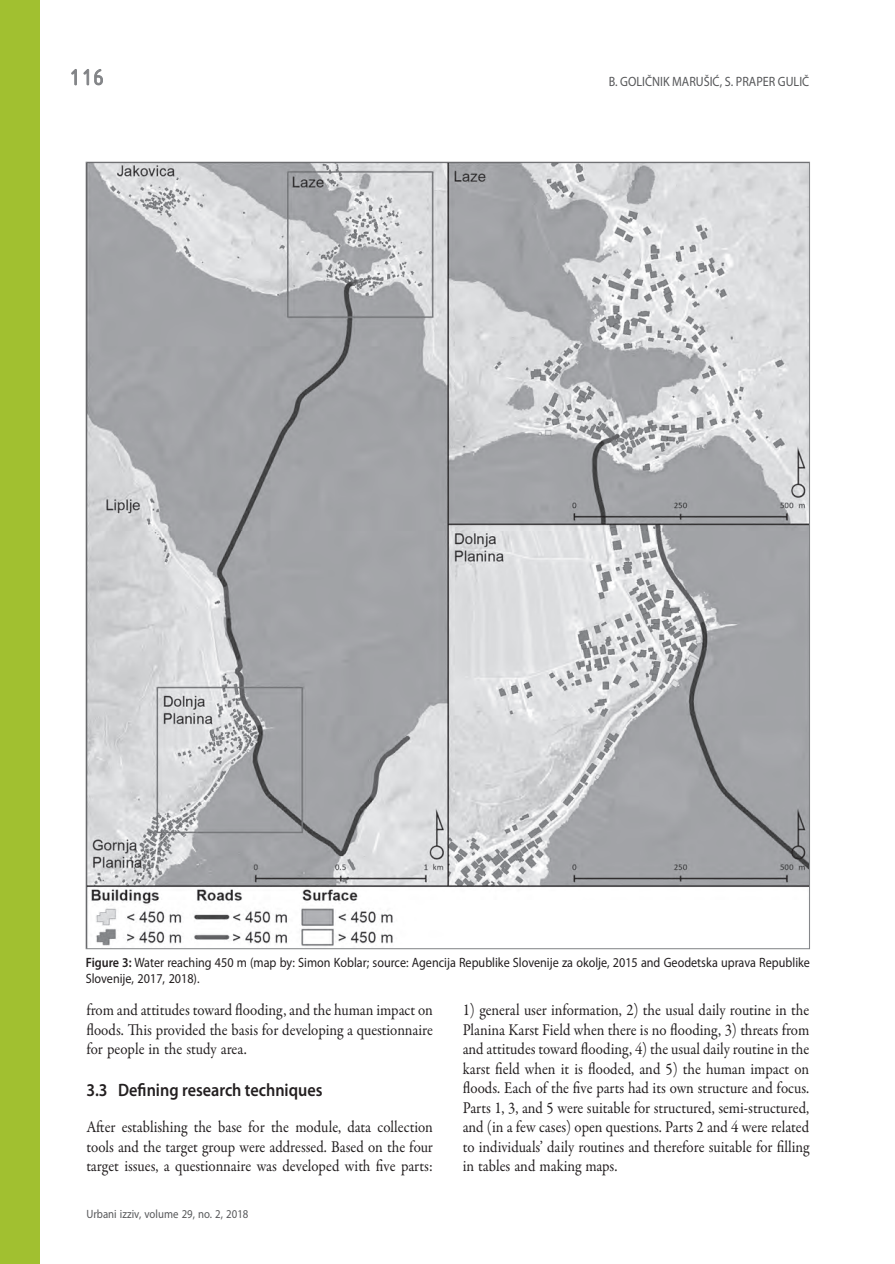
<style>
.page{position:relative;width:895px;height:1264px;background:#fff}
.page>*{position:absolute;margin:0;border:0;box-sizing:border-box;transform-origin:0 0}
.t1{font:24px "ISOCTEUR";color:#808285}
.t2{font:600 18px "Myriad Pro";color:#231f20;scale:.9 1}
.t3{font:16.5px/19.5px "Garamond Premr Pro";letter-spacing:-.005em;color:#231f20;text-align:justify;scale:.9 1}
.t4{font:13.5px/16.5px "Myriad Pro";color:#231f20;scale:.9 1}
.t5{font:13.5px "Myriad Pro";color:#57585a;scale:.9 1}
.t6{font:12px "Myriad Pro";color:#57585a;scale:.9 1}
.s1{font-weight:600}
</style>
<div class="page">
<svg style="left:71px;top:69px;width:6px;height:17px"></svg>
<svg style="left:83px;top:69px;width:20px;height:17px"></svg>
<div style="left:0;top:0;width:40px;height:1264px;background:#a1c030"></div>
<img style="left:88px;top:164px;width:720px;height:782px">
<h1 class="t1" style="left:66px;top:62px;width:43px">116</h1>
<p class="t5" style="left:609px;top:74px;width:224px">B. GOLIČNIK MARUŠIĆ, S. PRAPER GULIČ</p>
<p class="t4" style="left:86px;top:954px;width:806px"><span class="s1">Figure 3:</span> Water reaching 450 m (map by: Simon Koblar; source: Agencija Republike Slovenije za okolje, 2015 and Geodetska uprava Republike<br>Slovenije, 2017, 2018).</p>
<p class="t3" style="left:86px;top:1000px;width:387px">from and attitudes toward flooding, and the human impact on floods. This provided the basis for developing a questionnaire for people in the study area.</p>
<p class="t2" style="left:86px;top:1078px;width:264px">3.3 Defining research techniques</p>
<p class="t3" style="left:86px;top:1117px;width:387px">After establishing the base for the module, data collection tools and the target group were addressed. Based on the four target issues, a questionnaire was developed with five parts:</p>
<p class="t6" style="left:86px;top:1207px;width:182px">Urbani izziv, volume 29, no. 2, 2018</p>
<p class="t3" style="left:463px;top:1000px;width:387px">1) general user information, 2) the usual daily routine in the Planina Karst Field when there is no flooding, 3) threats from and attitudes toward flooding, 4) the usual daily routine in the karst field when it is flooded, and 5) the human impact on floods. Each of the five parts had its own structure and focus.<br>Parts 1, 3, and 5 were suitable for structured, semi-structured, and (in a few cases) open questions. Parts 2 and 4 were related to individuals’ daily routines and therefore suitable for filling in tables and making maps.</p>
</div>
